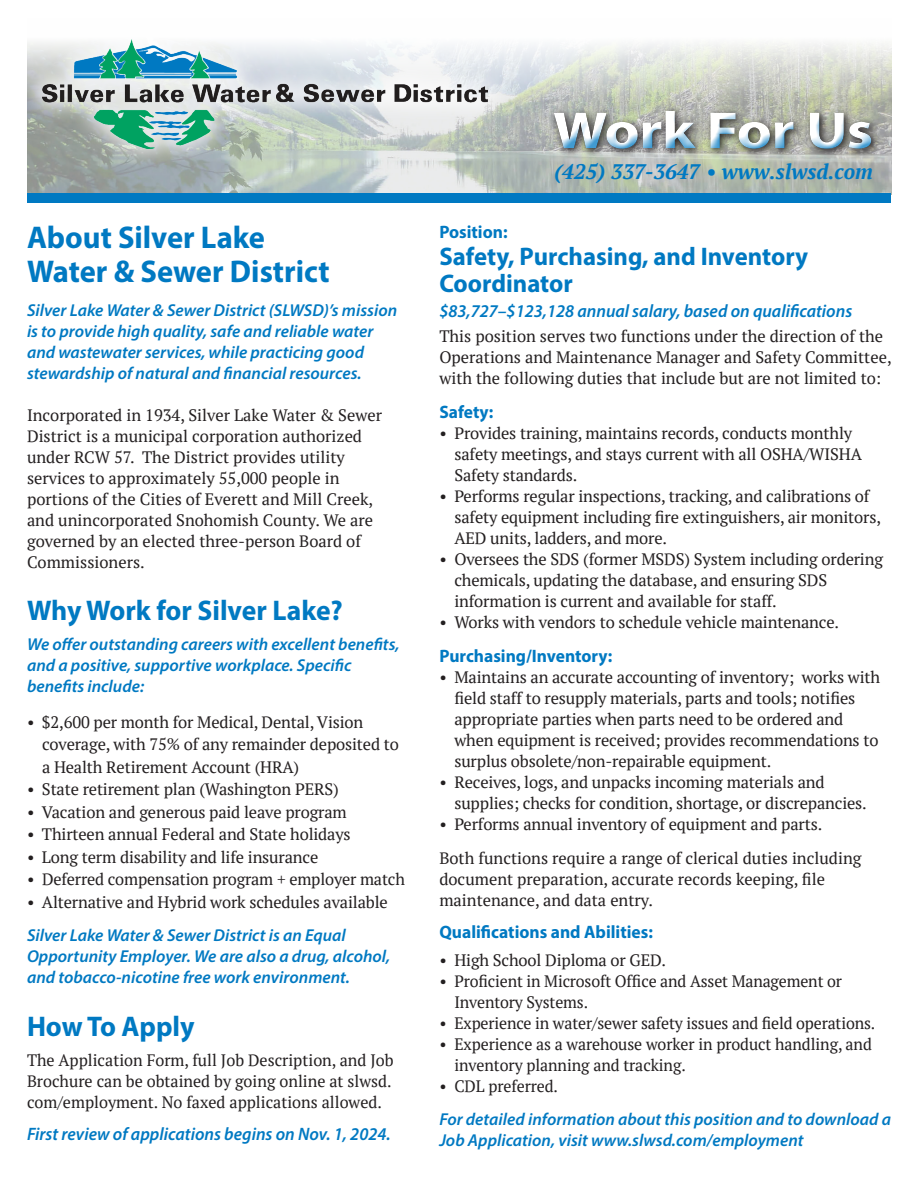
<style>
.page{position:relative;width:918px;height:1188px;background:#fff}
.page>*{position:absolute;margin:0;border:0;box-sizing:border-box;transform-origin:0 0}
.t1{font:700 52.2px "Myriad Pro";letter-spacing:-.02em;color:#fff;scale:1.18 1}
.Title_2{font:700 31.5px "Myriad Pro";color:#0079c2}
.Title_2-2{font:700 28.5px "Myriad Pro";color:#0079c2}
.Title_2-3{font:700 25.5px/27px "Myriad Pro";color:#0079c2}
.t2{font:italic 700 21px "PT Serif";color:#0079c2}
.Title_4_italic{font:italic 600 18px "Myriad Pro";color:#0079c2}
.Title_3{font:italic 600 18px "Myriad Pro";color:#0079c2}
.Title_3_no_space_after{font:700 18px "Myriad Pro";color:#0079c2}
.Body_bullets_space_after{font:700 18px "Myriad Pro";color:#0079c2}
.Title_3-2{font:700 18px "Myriad Pro";color:#0079c2}
.Intro_paragraph{font:italic 600 17.25px/21px "Myriad Pro";color:#0079c2}
.Body_bullets_less_lead{font:16.5px/21px "PT Serif";letter-spacing:-.01em;color:#231f20}
.Body_text{font:16.5px/21px "PT Serif";color:#231f20}
.Body_bullets{font:16.5px/22.5px "PT Serif";letter-spacing:-.01em;color:#231f20}
</style>
<div class="page">
<img style="left:27px;top:42px;width:864px;height:151px">
<div style="left:27px;top:193px;width:864px;height:10px;background:#0079c2"></div>
<div style="left:543px;top:98px;width:337px;height:57px;background:#fff;opacity:.75"></div>
<div style="left:553px;top:103px;width:331px;height:58px;background:#0079c2;opacity:.75"></div>
<div style="left:20px;top:18px;width:489px;height:153px;background:#fff;opacity:.75"></div>
<img style="left:42px;top:38px;width:445px;height:111px">
<p class="Title_2" style="left:27px;top:217px;width:240px">About Silver Lake</p>
<p class="Title_2" style="left:27px;top:251px;width:304px">Water &amp; Sewer District</p>
<p class="Intro_paragraph" style="left:27px;top:299px;width:372px">Silver Lake Water &amp; Sewer District (SLWSD)’s mission is to provide high quality, safe and reliable water and wastewater services, while practicing good stewardship of natural and financial resources.</p>
<p class="Body_text" style="left:27px;top:404px;width:357px">Incorporated in 1934, Silver Lake Water &amp; Sewer District is a municipal corporation authorized under RCW 57. The District provides utility services to approximately 55,000 people in portions of the Cities of Everett and Mill Creek, and unincorporated Snohomish County. We are governed by an elected three-person Board of Commissioners.</p>
<p class="Title_2-2" style="left:27px;top:592px;width:317px">Why Work for Silver Lake?</p>
<p class="Intro_paragraph" style="left:27px;top:634px;width:374px">We offer outstanding careers with excellent benefits, and a positive, supportive workplace. Specific benefits include:</p>
<p class="Body_bullets" style="left:42px;top:710px;width:358px;text-indent:-15px">• $2,600 per month for Medical, Dental, Vision coverage, with 75% of any remainder deposited to a Health Retirement Account (HRA)</p>
<p class="Body_bullets" style="left:27px;top:778px;width:313px">• State retirement plan (Washington PERS)</p>
<p class="Body_bullets" style="left:27px;top:800px;width:321px">• Vacation and generous paid leave program</p>
<p class="Body_bullets" style="left:27px;top:823px;width:325px">• Thirteen annual Federal and State holidays</p>
<p class="Body_bullets" style="left:27px;top:845px;width:293px">• Long term disability and life insurance</p>
<p class="Body_bullets" style="left:27px;top:868px;width:380px">• Deferred compensation program + employer match</p>
<p class="Body_bullets" style="left:27px;top:890px;width:362px">• Alternative and Hybrid work schedules available</p>
<p class="Intro_paragraph" style="left:27px;top:924px;width:365px">Silver Lake Water &amp; Sewer District is an Equal<br>Opportunity Employer. We are also a drug, alcohol, and tobacco-nicotine free work environment.</p>
<p class="Title_2-2" style="left:27px;top:1007px;width:169px">How To Apply</p>
<p class="Body_text" style="left:27px;top:1049px;width:368px">The Application Form, full Job Description, and Job<br>Brochure can be obtained by going online at slwsd. com/employment. No faxed applications allowed.</p>
<p class="Title_3" style="left:27px;top:1122px;width:365px">First review of applications begins on Nov. 1, 2024.</p>
<h1 class="t1" style="left:553px;top:96px;width:273px">Work For Us</h1>
<p class="t2" style="left:554px;top:157px;width:320px">(425) 337-3647 • www.slwsd.com</p>
<p class="Title_3-2" style="left:439px;top:220px;width:70px">Position:</p>
<p class="Title_2-3" style="left:439px;top:242px;width:370px">Safety, Purchasing, and Inventory<br>Coordinator</p>
<p class="Title_4_italic" style="left:439px;top:300px;width:414px">$83,727–$123,128 annual salary, based on qualifications</p>
<p class="Body_text" style="left:439px;top:325px;width:454px">This position serves two functions under the direction of the<br>Operations and Maintenance Manager and Safety Committee, with the following duties that include but are not limited to:</p>
<p class="Title_3_no_space_after" style="left:439px;top:400px;width:56px">Safety:</p>
<p class="Body_bullets_less_lead" style="left:454px;top:422px;width:409px;text-indent:-15px">• Provides training, maintains records, conducts monthly safety meetings, and stays current with all OSHA/WISHA<br>Safety standards.</p>
<p class="Body_bullets_less_lead" style="left:454px;top:485px;width:428px;text-indent:-15px">• Performs regular inspections, tracking, and calibrations of safety equipment including fire extinguishers, air monitors,<br>AED units, ladders, and more.</p>
<p class="Body_bullets_less_lead" style="left:454px;top:548px;width:430px;text-indent:-15px">• Oversees the SDS (former MSDS) System including ordering chemicals, updating the database, and ensuring SDS information is current and available for staff.</p>
<p class="Body_bullets_less_lead" style="left:439px;top:611px;width:401px">• Works with vendors to schedule vehicle maintenance.</p>
<p class="Title_3_no_space_after" style="left:439px;top:644px;width:174px">Purchasing/Inventory:</p>
<p class="Body_bullets_less_lead" style="left:454px;top:667px;width:427px;text-indent:-15px">• Maintains an accurate accounting of inventory; works with field staff to resupply materials, parts and tools; notifies appropriate parties when parts need to be ordered and when equipment is received; provides recommendations to surplus obsolete/non-repairable equipment.</p>
<p class="Body_bullets_less_lead" style="left:454px;top:772px;width:414px;text-indent:-15px">• Receives, logs, and unpacks incoming materials and supplies; checks for condition, shortage, or discrepancies.</p>
<p class="Body_bullets_less_lead" style="left:439px;top:814px;width:384px">• Performs annual inventory of equipment and parts.</p>
<p class="Body_text" style="left:439px;top:847px;width:424px">Both functions require a range of clerical duties including document preparation, accurate records keeping, file maintenance, and data entry.</p>
<p class="Body_bullets_space_after" style="left:439px;top:920px;width:215px">Qualifications and Abilities:</p>
<p class="Body_bullets_less_lead" style="left:439px;top:949px;width:228px">• High School Diploma or GED.</p>
<p class="Body_bullets_less_lead" style="left:454px;top:970px;width:389px;text-indent:-15px">• Proficient in Microsoft Office and Asset Management or<br>Inventory Systems.</p>
<p class="Body_bullets_less_lead" style="left:439px;top:1012px;width:437px">• Experience in water/sewer safety issues and field operations.</p>
<p class="Body_bullets_less_lead" style="left:454px;top:1033px;width:419px;text-indent:-15px">• Experience as a warehouse worker in product handling, and inventory planning and tracking.</p>
<p class="Body_bullets_less_lead" style="left:439px;top:1075px;width:120px">• CDL preferred.</p>
<p class="Intro_paragraph" style="left:439px;top:1108px;width:453px">For detailed information about this position and to download a<br>Job Application, visit www.slwsd.com/employment</p>
</div>
